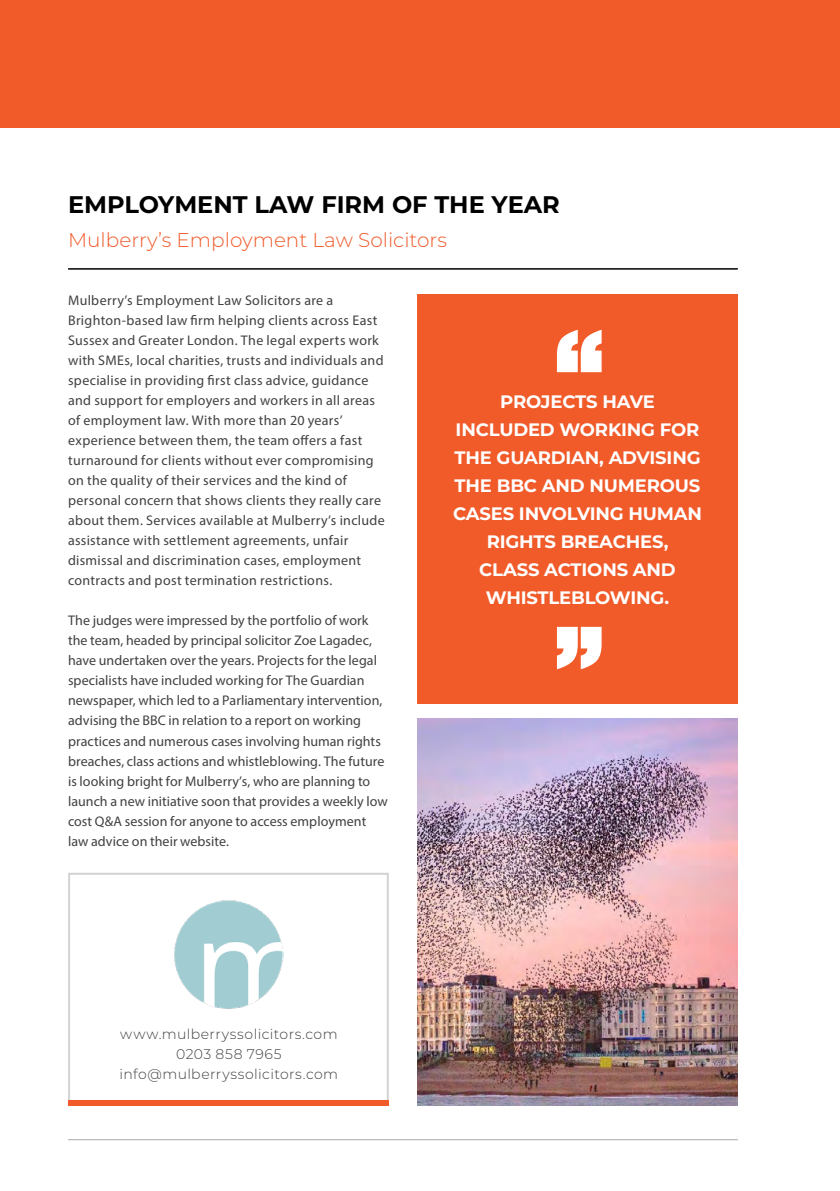
<style>
.page{position:relative;width:840px;height:1191px;background:#fff}
.page>*{position:absolute;margin:0;border:0;box-sizing:border-box;transform-origin:0 0}
.t1{font:700 24px "Montserrat";color:#000}
.t2{font:300 20px "Montserrat";color:#f15a29}
.t3{font:700 18px/28px "Montserrat";letter-spacing:-.01em;color:#fff;text-align:center}
.t4{font:14px/20px "Myriad Pro";letter-spacing:.02em;color:#414042}
.t5{font:14px/20px "Myriad Pro";color:#414042}
.t6{font:300 14px/20px "Montserrat";letter-spacing:.03em;color:#414042;text-align:center}
</style>
<div class="page">
<hr style="left:68px;top:1139px;width:669px;height:1px;background:#a7a9ac">
<div style="left:0;top:0;width:839px;height:128px;background:#f15a29"></div>
<div style="left:417px;top:295px;width:320px;height:409px;background:#f15a29"></div>
<div style="left:68px;top:872px;width:320px;height:234px;border:2px solid #d1d3d4"></div>
<div style="left:68px;top:1100px;width:320px;height:6px;background:#f15a29"></div>
<svg style="left:556px;top:330px;width:45px;height:42px"></svg>
<svg style="left:556px;top:627px;width:45px;height:42px"></svg>
<hr style="left:68px;top:268px;width:669px;height:2px;background:#000">
<img style="left:417px;top:718px;width:320px;height:388px">
<img style="left:174px;top:900px;width:109px;height:109px">
<h1 class="t1" style="left:68px;top:187px;width:493px">EMPLOYMENT LAW FIRM OF THE YEAR</h1>
<h2 class="t2" style="left:68px;top:227px;width:380px">Mulberry’s Employment Law Solicitors</h2>
<p class="t4" style="left:68px;top:290px;width:318px">Mulberry’s Employment Law Solicitors are a Brighton-based law firm helping clients across East Sussex and Greater London. The legal experts work with SMEs, local charities, trusts and individuals and specialise in providing first class advice, guidance and support for employers and workers in all areas of employment law. With more than 20 years’ experience between them, the team offers a fast turnaround for clients without ever compromising on the quality of their services and the kind of personal concern that shows clients they really care about them. Services available at Mulberry’s include assistance with settlement agreements, unfair dismissal and discrimination cases, employment contracts and post termination restrictions.</p>
<p class="t5" style="left:68px;top:610px;width:321px">The judges were impressed by the portfolio of work the team, headed by principal solicitor Zoe Lagadec, have undertaken over the years. Projects for the legal specialists have included working for The Guardian newspaper, which led to a Parliamentary intervention, advising the BBC in relation to a report on working practices and numerous cases involving human rights breaches, class actions and whistleblowing. The future is looking bright for Mulberry’s, who are planning to launch a new initiative soon that provides a weekly low cost Q&amp;A session for anyone to access employment law advice on their website.</p>
<p class="t3" style="left:453px;top:387px;width:250px">PROJECTS HAVE<br>INCLUDED WORKING FOR<br>THE GUARDIAN, ADVISING<br>THE BBC AND NUMEROUS<br>CASES INVOLVING HUMAN<br>RIGHTS BREACHES,<br>CLASS ACTIONS AND<br>WHISTLEBLOWING.</p>
<p class="t6" style="left:119px;top:1023px;width:220px">www.mulberryssolicitors.com<br>0203 858 7965 info@mulberryssolicitors.com</p>
</div>
